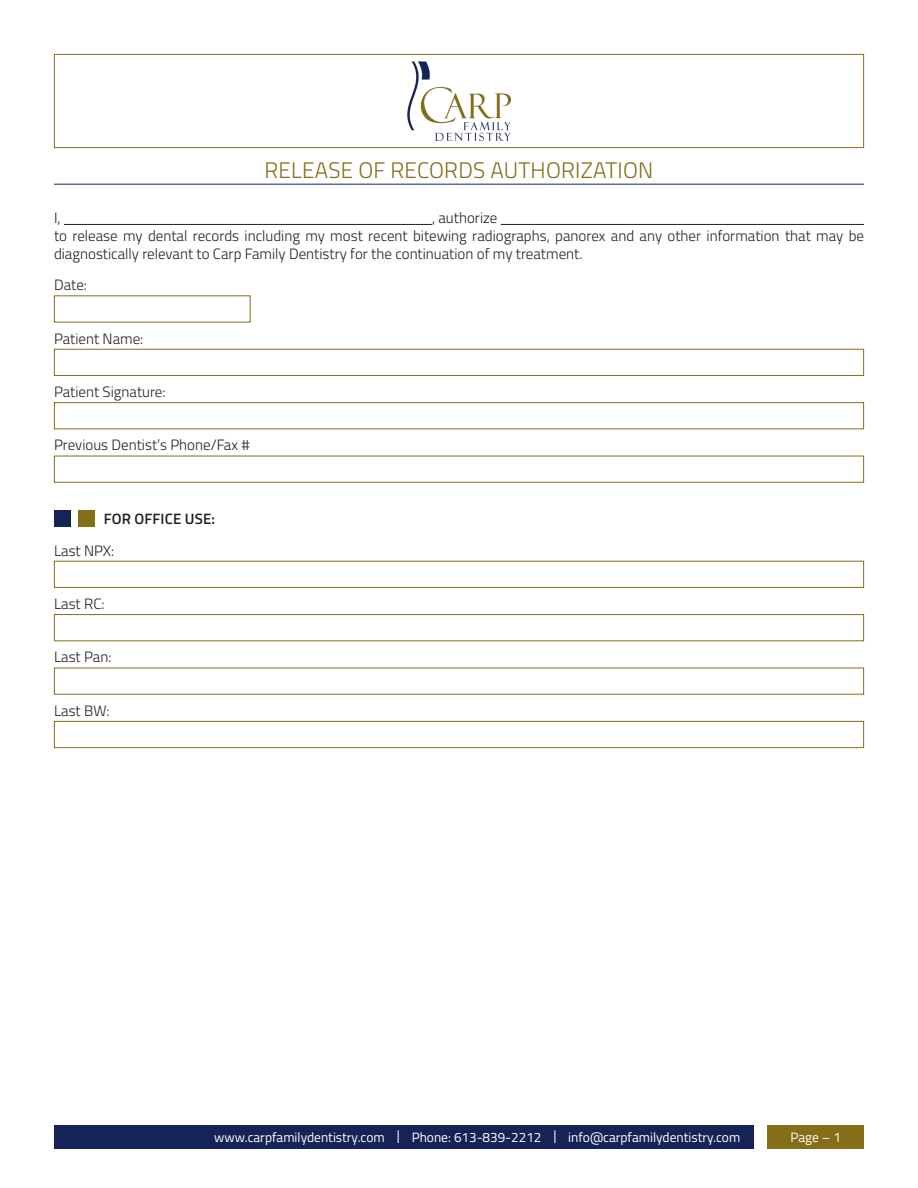
<style>
.page{position:relative;width:918px;height:1188px;background:#fff}
.page>*{position:absolute;margin:0;border:0;box-sizing:border-box;transform-origin:0 0}
.t1{font:300 22.5px "Titillium";letter-spacing:.01em;color:#846e18}
.t2{font:300 15px/18px "Titillium";color:#231f20}
.t3{font:600 15px "Titillium";letter-spacing:.01em;color:#231f20}
.t4{font:13.5px "Titillium";color:#fff}
</style>
<div class="page">
<div style="left:54px;top:1125px;width:700px;height:24px;background:#162357"></div>
<div style="left:767px;top:1125px;width:97px;height:24px;background:#846e18"></div>
<hr style="left:54px;top:184px;width:810px;height:1px;background:#162357">
<hr style="left:64px;top:224px;width:368px;height:1px;background:#231f20">
<hr style="left:501px;top:224px;width:363px;height:1px;background:#231f20">
<div style="left:54px;top:349px;width:810px;height:27px;border:1px solid #846e18"></div>
<div style="left:54px;top:402px;width:810px;height:27px;border:1px solid #846e18"></div>
<div style="left:54px;top:456px;width:810px;height:27px;border:1px solid #846e18"></div>
<div style="left:54px;top:510px;width:17px;height:17px;background:#162357"></div>
<div style="left:78px;top:510px;width:17px;height:17px;background:#846e18"></div>
<div style="left:54px;top:561px;width:810px;height:27px;border:1px solid #846e18"></div>
<div style="left:54px;top:614px;width:810px;height:27px;border:1px solid #846e18"></div>
<div style="left:54px;top:721px;width:810px;height:27px;border:1px solid #846e18"></div>
<img style="left:407px;top:62px;width:104px;height:78px">
<div style="left:54px;top:54px;width:810px;height:94px;border:1px solid #846e18"></div>
<p class="t1" style="left:265px;top:154px;width:390px">RELEASE OF RECORDS AUTHORIZATION</p>
<p class="t2" style="left:54px;top:208px;width:812px;text-indent:378px">, authorize<br>to release my dental records including my most recent bitewing radiographs, panorex and any other information that may be diagnostically relevant to Carp Family Dentistry for the continuation of my treatment.</p>
<p class="t2" style="left:54px;top:275px;width:35px">Date:</p>
<p class="t2" style="left:54px;top:208px;width:8px">I,</p>
<p class="t2" style="left:54px;top:329px;width:91px">Patient Name:</p>
<p class="t2" style="left:54px;top:382px;width:113px">Patient Signature:</p>
<p class="t2" style="left:54px;top:436px;width:197px">Previous Dentist’s Phone/Fax #</p>
<p class="t3" style="left:104px;top:508px;width:113px">FOR OFFICE USE:</p>
<p class="t2" style="left:54px;top:541px;width:62px">Last NPX:</p>
<p class="t2" style="left:54px;top:594px;width:52px">Last RC:</p>
<p class="t2" style="left:54px;top:647px;width:59px">Last Pan:</p>
<p class="t2" style="left:54px;top:701px;width:57px">Last BW:</p>
<p class="t4" style="left:214px;top:1127px;width:528px">www.carpfamilydentistry.com | Phone: 613-839-2212 | info@carpfamilydentistry.com</p>
<p class="t4" style="left:790px;top:1127px;width:52px">Page – 1</p>
</div>
